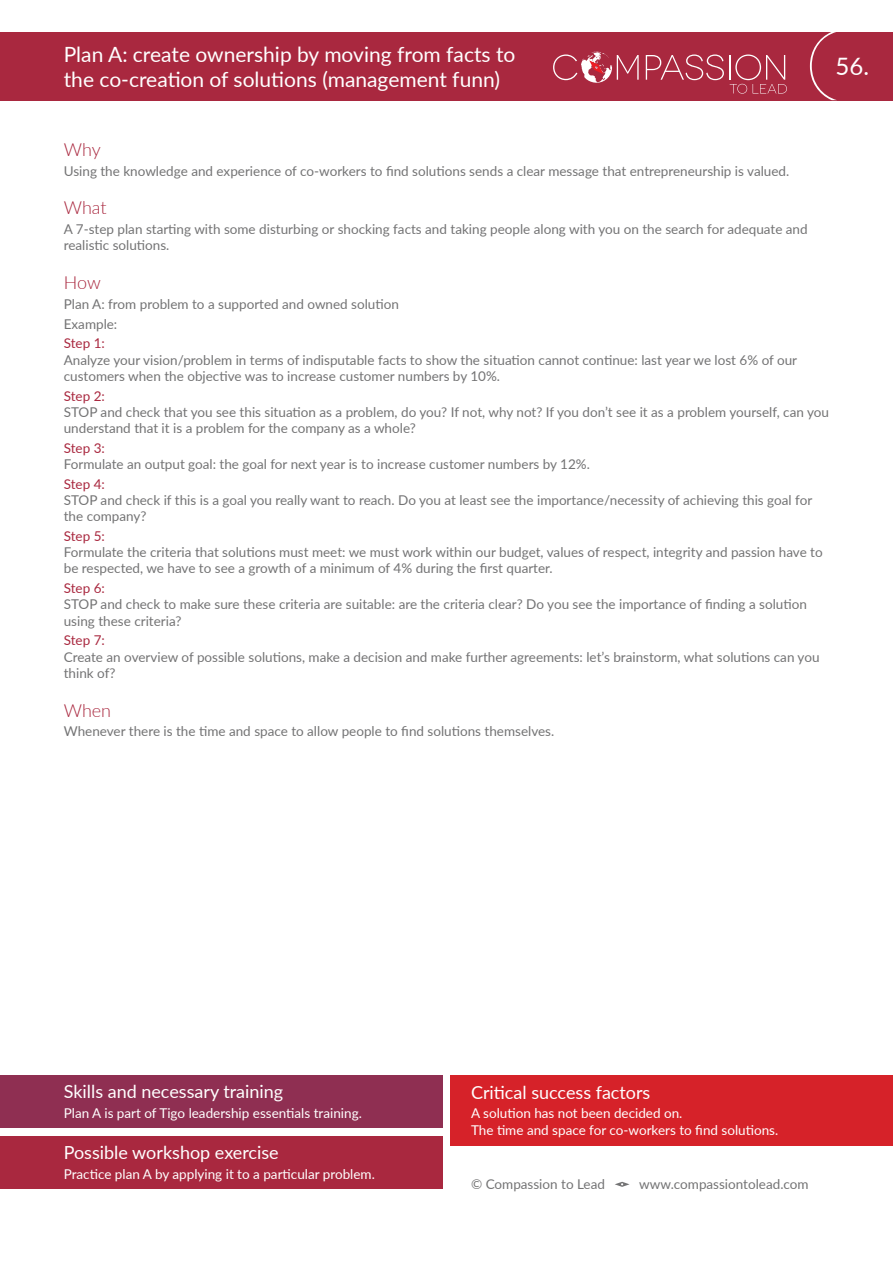
<style>
.page{position:relative;width:893px;height:1263px;background:#fff}
.page>*{position:absolute;margin:0;border:0;box-sizing:border-box;transform-origin:0 0}
.t1{font:24px "Lato";color:#fff}
.t2{font:21px/25.2px "Lato";color:#fff}
.t3{font:18px "Lato";color:#fff}
.t4{font:300 18px "Lato";letter-spacing:-.005em;color:#a9283f}
.t5{font:13.5px/16.2px "Lato";color:#737374}
.t6{font:13.5px/16.2px "Lato";color:#fff}
.t7{font:13.5px "Lato";color:#a9283f}
</style>
<div class="page">
<svg style="left:615px;top:1182px;width:15px;height:5px"></svg>
<div style="left:0;top:32px;width:893px;height:68px;background:#a9283f"></div>
<div style="left:451px;top:1075px;width:442px;height:70px;background:#d62229"></div>
<div style="left:0;top:1136px;width:442px;height:52px;background:#a9283f"></div>
<div style="left:0;top:1075px;width:442px;height:52px;background:#8f2f52"></div>
<svg style="left:646px;top:54px;width:141px;height:40px"></svg>
<svg style="left:553px;top:52px;width:86px;height:31px"></svg>
<svg style="left:810px;top:32px;width:26px;height:68px"></svg>
<h2 class="t2" style="left:64px;top:41px;width:453px">Plan A: create ownership by moving from facts to the co-creation of solutions (management funn)</h2>
<h1 class="t1" style="left:836px;top:49px;width:35px">56.</h1>
<h3 class="t4" style="left:64px;top:137px;width:38px">Why</h3>
<p class="t5" style="left:64px;top:162px;width:727px">Using the knowledge and experience of co-workers to find solutions sends a clear message that entrepreneurship is valued.</p>
<h3 class="t4" style="left:64px;top:195px;width:44px">What</h3>
<p class="t5" style="left:64px;top:220px;width:745px">A 7-step plan starting with some disturbing or shocking facts and taking people along with you on the search for adequate and realistic solutions.</p>
<h3 class="t4" style="left:64px;top:270px;width:38px">How</h3>
<p class="t5" style="left:64px;top:293px;width:337px;line-height:19.8px">Plan A: from problem to a supported and owned solution<br>Example:</p>
<p class="t7" style="left:64px;top:334px;width:43px">Step 1:</p>
<p class="t5" style="left:64px;top:351px;width:735px">Analyze your vision/problem in terms of indisputable facts to show the situation cannot continue: last year we lost 6% of our customers when the objective was to increase customer numbers by 10%.</p>
<p class="t7" style="left:64px;top:386px;width:43px">Step 2:</p>
<p class="t5" style="left:64px;top:403px;width:767px">STOP and check that you see this situation as a problem, do you? If not, why not? If you don’t see it as a problem yourself, can you understand that it is a problem for the company as a whole?</p>
<p class="t7" style="left:64px;top:438px;width:43px">Step 3:</p>
<p class="t5" style="left:64px;top:455px;width:528px">Formulate an output goal: the goal for next year is to increase customer numbers by 12%.</p>
<p class="t7" style="left:64px;top:474px;width:43px">Step 4:</p>
<p class="t5" style="left:64px;top:491px;width:750px">STOP and check if this is a goal you really want to reach. Do you at least see the importance/necessity of achieving this goal for the company?</p>
<p class="t7" style="left:64px;top:526px;width:43px">Step 5:</p>
<p class="t5" style="left:64px;top:544px;width:760px">Formulate the criteria that solutions must meet: we must work within our budget, values of respect, integrity and passion have to be respected, we have to see a growth of a minimum of 4% during the first quarter.</p>
<p class="t7" style="left:64px;top:579px;width:43px">Step 6:</p>
<p class="t5" style="left:64px;top:596px;width:745px">STOP and check to make sure these criteria are suitable: are the criteria clear? Do you see the importance of finding a solution using these criteria?</p>
<p class="t7" style="left:64px;top:631px;width:43px">Step 7:</p>
<p class="t5" style="left:64px;top:648px;width:757px">Create an overview of possible solutions, make a decision and make further agreements: let’s brainstorm, what solutions can you think of?</p>
<h3 class="t4" style="left:64px;top:698px;width:49px">When</h3>
<p class="t5" style="left:64px;top:723px;width:492px">Whenever there is the time and space to allow people to find solutions themselves.</p>
<h3 class="t3" style="left:64px;top:1078px;width:221px">Skills and necessary training</h3>
<p class="t6" style="left:64px;top:1104px;width:300px">Plan A is part of Tigo leadership essentials training.</p>
<h3 class="t3" style="left:64px;top:1139px;width:217px">Possible workshop exercise</h3>
<p class="t6" style="left:64px;top:1165px;width:313px">Practice plan A by applying it to a particular problem.</p>
<h3 class="t3" style="left:471px;top:1079px;width:181px">Critical success factors</h3>
<p class="t6" style="left:471px;top:1105px;width:309px">A solution has not been decided on.<br>The time and space for co-workers to find solutions.</p>
<p class="t5" style="left:471px;top:1175px;width:135px">© Compassion to Lead</p>
<p class="t5" style="left:639px;top:1175px;width:171px">www.compassiontolead.com</p>
</div>
